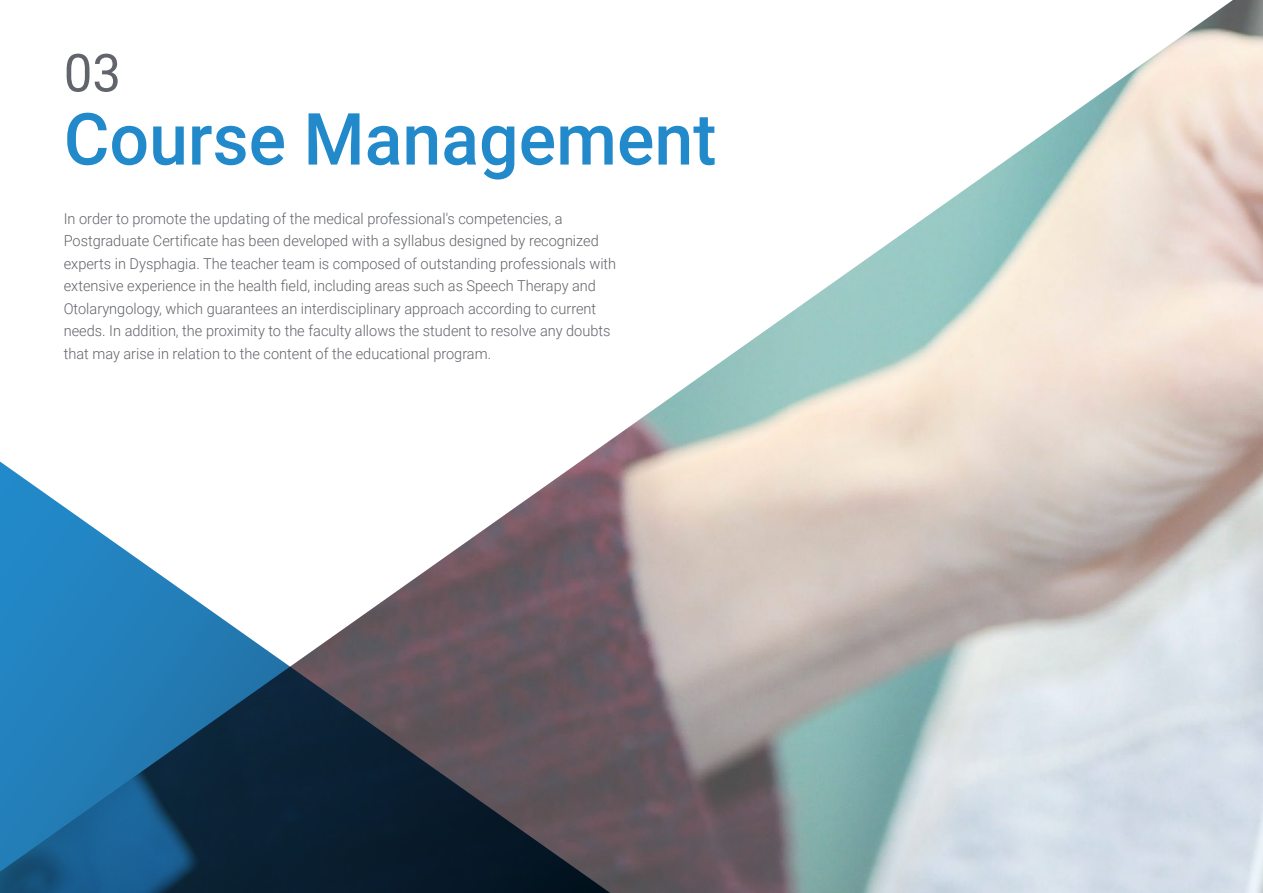
<style>
.page{position:relative;width:1263px;height:893px;background:#fff}
.page>*{position:absolute;margin:0;border:0;box-sizing:border-box;transform-origin:0 0}
.t1{font:500 72px "Roboto";color:#2289ca}
.t2{font:52.5px "Roboto";color:#61646a}
.t3{font:300 15px/22.5px "Roboto";color:#61646a}
</style>
<div class="page">
<img style="left:602px;top:0;width:661px;height:893px">
<svg style="left:0;top:446px;width:640px;height:447px"></svg>
<h2 class="t2" style="left:64px;top:36px;width:59px">03</h2>
<h1 class="t1" style="left:64px;top:89px;width:654px">Course Management</h1>
<p class="t3" style="left:64px;top:207px;width:554px">In order to promote the updating of the medical professional's competencies, a Postgraduate Certificate has been developed with a syllabus designed by recognized experts in Dysphagia. The teacher team is composed of outstanding professionals with extensive experience in the health field, including areas such as Speech Therapy and Otolaryngology, which guarantees an interdisciplinary approach according to current needs. In addition, the proximity to the faculty allows the student to resolve any doubts that may arise in relation to the content of the educational program.</p>
</div>
